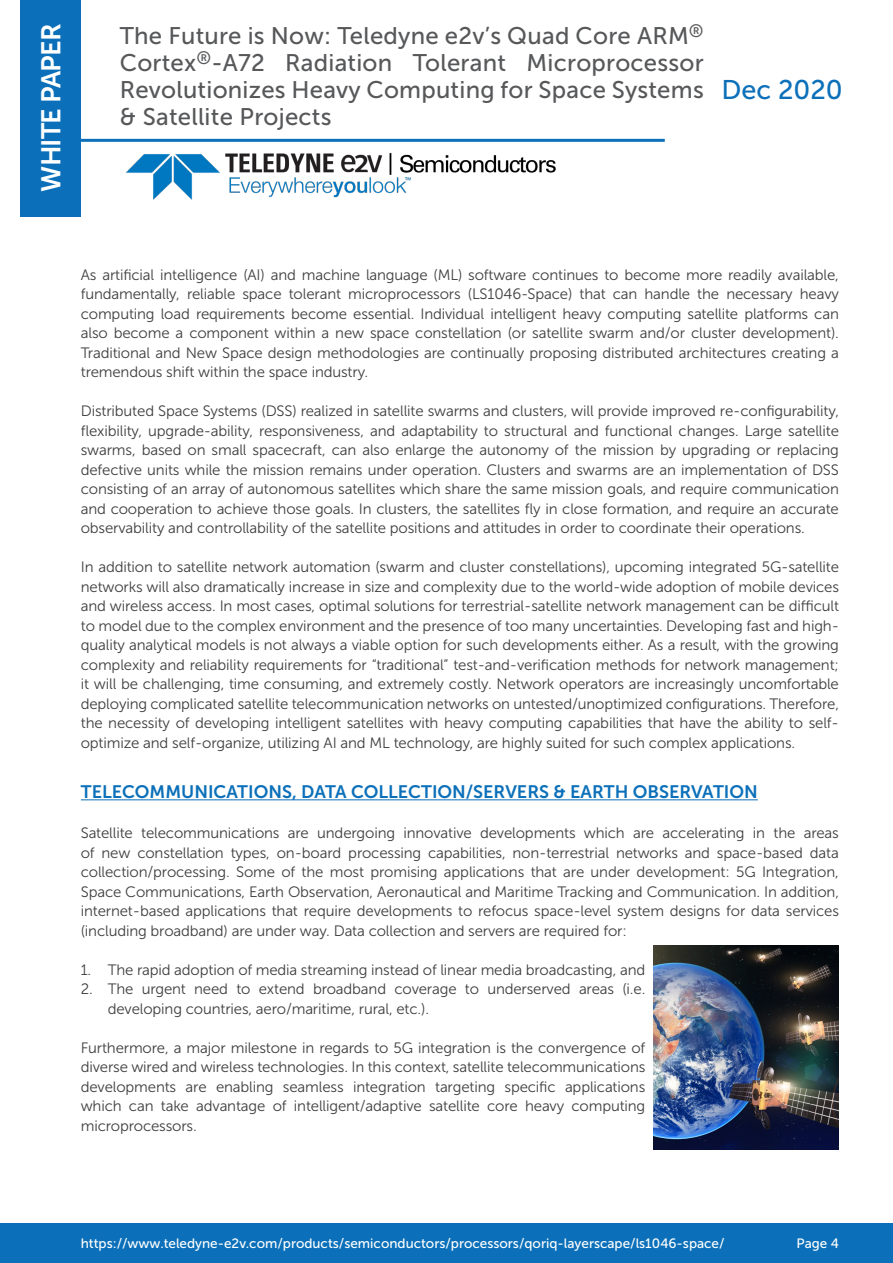
<style>
.page{position:relative;width:893px;height:1263px;background:#fff}
.page>*{position:absolute;margin:0;border:0;box-sizing:border-box;transform-origin:0 0}
.t1{font:27px "Museo Sans 700";letter-spacing:-.03em;color:#fff}
.t2{font:27px "Museo Sans 500";color:#0b70b9}
.t3{font:24px/27px "Museo Sans 500";letter-spacing:.01em;color:#57585a;text-align:justify}
.t4{font:18px "Museo Sans 700";color:#0b70b9}
.t5{font:15px/19.5px "Museo Sans 300";letter-spacing:-.01em;color:#3e3e3f;text-align:justify}
.t6{font:13.5px "Museo Sans 500";color:#fff}
</style>
<div class="page">
<div style="left:20px;top:0;width:61px;height:217px;background:#0b70b9"></div>
<hr style="left:81px;top:139px;width:584px;height:3px;background:#0b70b9">
<div style="left:0;top:1223px;width:893px;height:40px;background:#0b70b9"></div>
<img style="left:126px;top:152px;width:430px;height:48px">
<hr style="left:81px;top:799px;width:677px;height:1px;background:#0b70b9">
<img style="left:654px;top:945px;width:185px;height:204px">
<p class="t1" style="left:36px;top:192px;width:170px;rotate:-90deg">WHITE PAPER</p>
<p class="t3" style="left:120px;top:23px;width:585px">The Future is Now: Teledyne e2v’s Quad Core ARM<sup>® </sup>Cortex<sup>®</sup>-A72 Radiation Tolerant Microprocessor Revolutionizes Heavy Computing for Space Systems &amp; Satellite Projects</p>
<p class="t2" style="left:721px;top:75px;width:123px">Dec 2020</p>
<p class="t5" style="left:81px;top:265px;width:760px">As artificial intelligence (AI) and machine language (ML) software continues to become more readily available, fundamentally, reliable space tolerant microprocessors (LS1046-Space) that can handle the necessary heavy computing load requirements become essential. Individual intelligent heavy computing satellite platforms can also become a component within a new space constellation (or satellite swarm and/or cluster development).<br>Traditional and New Space design methodologies are continually proposing distributed architectures creating a tremendous shift within the space industry.</p>
<p class="t5" style="left:81px;top:402px;width:760px">Distributed Space Systems (DSS) realized in satellite swarms and clusters, will provide improved re-configurability, flexibility, upgrade-ability, responsiveness, and adaptability to structural and functional changes. Large satellite swarms, based on small spacecraft, can also enlarge the autonomy of the mission by upgrading or replacing defective units while the mission remains under operation. Clusters and swarms are an implementation of DSS consisting of an array of autonomous satellites which share the same mission goals, and require communication and cooperation to achieve those goals. In clusters, the satellites fly in close formation, and require an accurate observability and controllability of the satellite positions and attitudes in order to coordinate their operations.</p>
<p class="t5" style="left:81px;top:558px;width:760px">In addition to satellite network automation (swarm and cluster constellations), upcoming integrated 5G-satellite networks will also dramatically increase in size and complexity due to the world-wide adoption of mobile devices and wireless access. In most cases, optimal solutions for terrestrial-satellite network management can be difficult to model due to the complex environment and the presence of too many uncertainties. Developing fast and high&shy;quality analytical models is not always a viable option for such developments either. As a result, with the growing complexity and reliability requirements for “traditional” test-and-verification methods for network management; it will be challenging, time consuming, and extremely costly. Network operators are increasingly uncomfortable deploying complicated satellite telecommunication networks on untested/unoptimized configurations. Therefore, the necessity of developing intelligent satellites with heavy computing capabilities that have the ability to self&shy;optimize and self-organize, utilizing AI and ML technology, are highly suited for such complex applications.</p>
<p class="t4" style="left:81px;top:782px;width:678px">TELECOMMUNICATIONS, DATA COLLECTION/SERVERS &amp; EARTH OBSERVATION</p>
<p class="t5" style="left:81px;top:823px;width:760px">Satellite telecommunications are undergoing innovative developments which are accelerating in the areas of new constellation types, on-board processing capabilities, non-terrestrial networks and space-based data collection/processing. Some of the most promising applications that are under development: 5G Integration, Space Communications, Earth Observation, Aeronautical and Maritime Tracking and Communication. In addition, internet-based applications that require developments to refocus space-level system designs for data services (including broadband) are under way. Data collection and servers are required for:</p>
<p class="t5" style="left:81px;top:960px;width:566px">1. The rapid adoption of media streaming instead of linear media broadcasting, and</p>
<p class="t5" style="left:108px;top:979px;width:539px;text-indent:-27px">2. The urgent need to extend broadband coverage to underserved areas (i.e. developing countries, aero/maritime, rural, etc.).</p>
<p class="t5" style="left:81px;top:1038px;width:566px">Furthermore, a major milestone in regards to 5G integration is the convergence of diverse wired and wireless technologies. In this context, satellite telecommunications developments are enabling seamless integration targeting specific applications which can take advantage of intelligent/adaptive satellite core heavy computing microprocessors.</p>
<p class="t6" style="left:81px;top:1235px;width:645px">https://www.teledyne-e2v.com/products/semiconductors/processors/qoriq-layerscape/ls1046-space/</p>
<p class="t6" style="left:797px;top:1235px;width:44px">Page 4</p>
</div>
